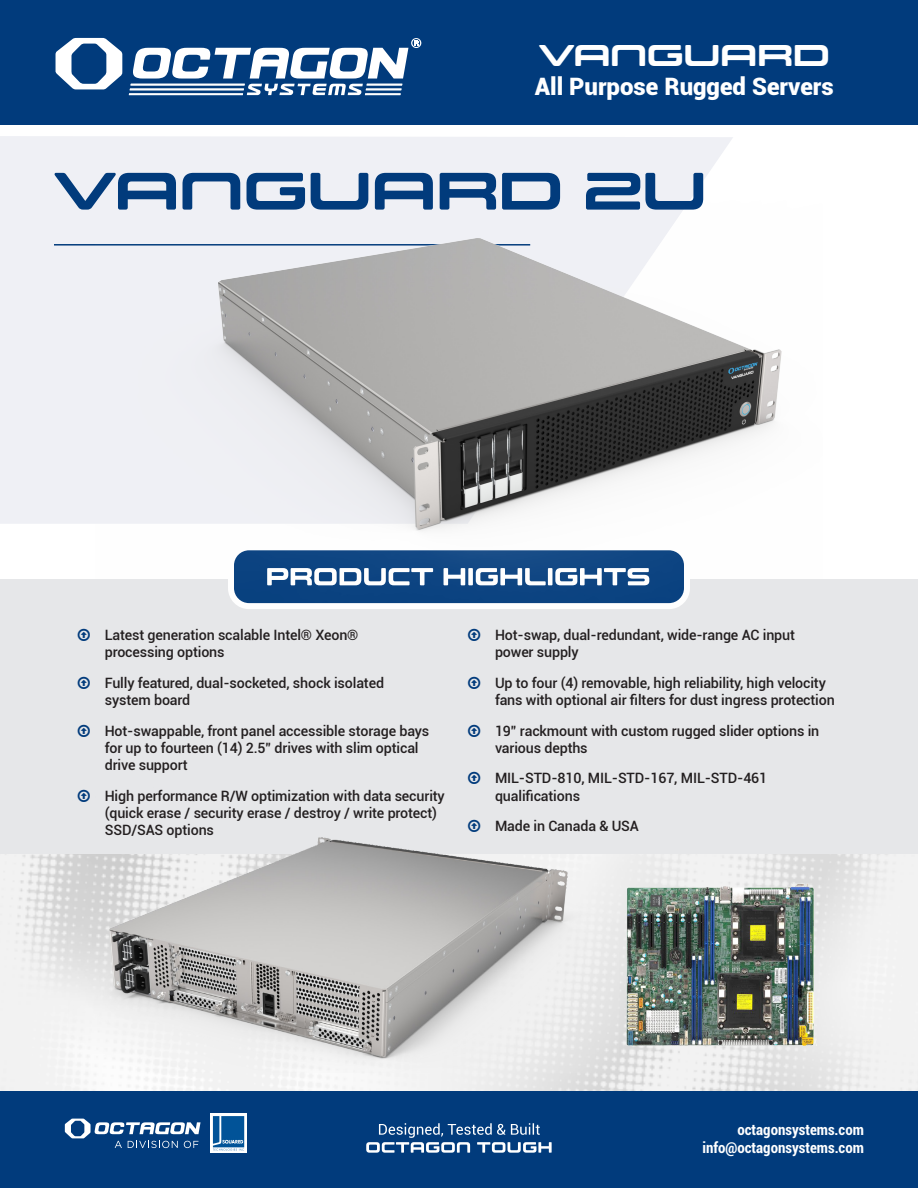
<style>
.page{position:relative;width:918px;height:1188px;background:#fff}
.page>*{position:absolute;margin:0;border:0;box-sizing:border-box;transform-origin:0 0}
.t1{font:52.5px "Controller Ext W01 Five";letter-spacing:.01em;color:#013b7c}
.t2{font:30px "Controller Ext W01 Five";letter-spacing:.01em;color:#fff}
.t3{font:900 24px "Roboto";color:#fff}
.t4{font:700 condensed 15px/18px "Roboto";color:#fff;text-align:right}
.t5{font:500 14.25px/17.1px "Roboto";letter-spacing:-.01em;color:#231f20}
</style>
<div class="page">
<div style="left:0;top:0;width:918px;height:125px;background:#013b7c"></div>
<div style="left:0;top:1091px;width:918px;height:97px;background:#013b7c"></div>
<hr style="left:131px;top:84px;width:114px;height:1px;background:#fff">
<hr style="left:130px;top:89px;width:114px;height:1px;background:#fff">
<hr style="left:129px;top:93px;width:114px;height:2px;background:#fff">
<svg style="left:56px;top:38px;width:66px;height:51px"></svg>
<svg style="left:133px;top:38px;width:288px;height:57px"></svg>
<svg style="left:210px;top:1114px;width:37px;height:39px"></svg>
<svg style="left:213px;top:1116px;width:31px;height:35px"></svg>
<svg style="left:65px;top:1119px;width:136px;height:29px"></svg>
<svg style="left:366px;top:1123px;width:186px;height:30px"></svg>
<img style="left:0;top:854px;width:918px;height:237px">
<div style="left:0;top:136px;width:733px;height:388px;background:#eff0f5"></div>
<hr style="left:54px;top:244px;width:476px;height:2px;background:#013b7c">
<div style="left:0;top:580px;width:918px;height:274px;background:#e6e7e9"></div>
<img style="left:96px;top:162px;width:726px;height:447px">
<img style="left:68px;top:837px;width:551px;height:235px">
<img style="left:619px;top:879px;width:202px;height:172px">
<p class="t2" style="left:539px;top:37px;width:292px">VANGUARD</p>
<p class="t3" style="left:535px;top:70px;width:300px">All Purpose Rugged Servers</p>
<p class="t1" style="left:54px;top:159px;width:653px">VANGUARD 2U</p>
<p class="t5" style="left:105px;top:626px;width:255px">Latest generation scalable Intel® Xeon® processing options</p>
<p class="t5" style="left:105px;top:674px;width:281px">Fully featured, dual-socketed, shock isolated system board</p>
<p class="t5" style="left:105px;top:722px;width:326px">Hot-swappable, front panel accessible storage bays for up to fourteen (14) 2.5” drives with slim optical drive support</p>
<p class="t5" style="left:105px;top:786px;width:342px">High performance R/W optimization with data security (quick erase / security erase / destroy / write protect)<br>SSD/SAS options</p>
<p class="t5" style="left:495px;top:626px;width:302px">Hot-swap, dual-redundant, wide-range AC input power supply</p>
<p class="t5" style="left:495px;top:674px;width:341px">Up to four (4) removable, high reliability, high velocity fans with optional air filters for dust ingress protection</p>
<p class="t5" style="left:495px;top:722px;width:326px">19” rackmount with custom rugged slider options in various depths</p>
<p class="t5" style="left:495px;top:769px;width:274px">MIL-STD-810, MIL-STD-167, MIL-STD-461 qualifications</p>
<p class="t5" style="left:495px;top:817px;width:145px">Made in Canada &amp; USA</p>
<p class="t4" style="left:702px;top:1120px;width:163px">octagonsystems.com info@octagonsystems.com</p>
</div>
